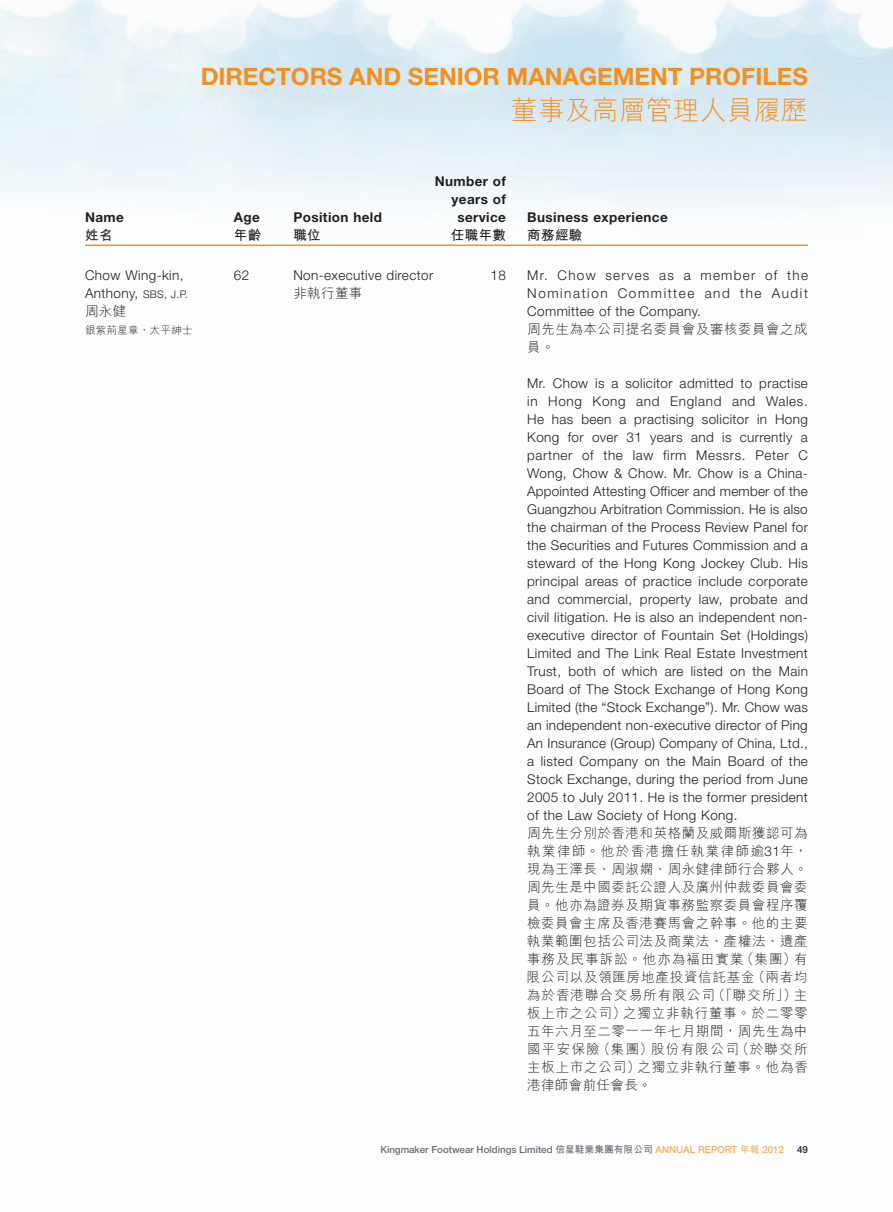
<style>
.page{position:relative;width:893px;height:1212px;background:#fff}
.page>*{position:absolute;margin:0;border:0;box-sizing:border-box;transform-origin:0 0}
.t1{font:300 27px "M Hei HK";color:#f4901d}
.t2{font:700 24px "Helvetica Neue LT Std";color:#f4901d}
.t3{font:300 13.5px/18px "Helvetica Neue LT Std";letter-spacing:.03em;color:#231f20;text-align:justify}
.t4{font:300 13.5px/18px "M Hei HK";letter-spacing:.04em;color:#231f20}
.t5{font:700 13.5px/18px "Helvetica Neue LT Std";letter-spacing:.03em;color:#231f20;text-align:right}
.t6{font:700 13.5px "M Hei HK";letter-spacing:.03em;color:#231f20}
.t7{font:300 10.5px "M Hei HK";letter-spacing:.03em;color:#231f20}
.t8{font:500 9.75px "Helvetica Neue LT Std";color:#6c6d70}
.t9{font:500 9.75px "Helvetica Neue LT Std";color:#231f20}
.s1{font-size:10.5px}
.s2{font-family:"Helvetica Neue LT Std"}
.s3{font-family:"M Hei HK";font-weight:700}
.s4{color:#f8ae5e}
.s5{font-family:"M Hei HK";font-weight:700;color:#f8ae5e}
</style>
<div class="page">
<hr style="left:85px;top:244px;width:145px;height:2px;background:#f4901d">
<hr style="left:230px;top:244px;width:63px;height:2px;background:#f4901d">
<hr style="left:293px;top:244px;width:141px;height:2px;background:#f4901d">
<hr style="left:434px;top:244px;width:93px;height:2px;background:#f4901d">
<hr style="left:527px;top:244px;width:281px;height:2px;background:#f4901d">
<h2 class="t2" style="left:201px;top:62px;width:609px">DIRECTORS AND SENIOR MANAGEMENT PROFILES</h2>
<h1 class="t1" style="left:511px;top:91px;width:298px">董事及高層管理人員履歷</h1>
<p class="t5" style="left:85px;top:208px;width:40px">Name</p>
<p class="t6" style="left:85px;top:225px;width:29px">姓名</p>
<p class="t3" style="left:85px;top:266px;width:104px">Chow Wing-kin,<br>Anthony, <span class="s1">SBS, J.P.</span></p>
<p class="t4" style="left:85px;top:301px;width:43px">周永健</p>
<p class="t7" style="left:85px;top:322px;width:109px">銀紫荊星章，太平紳士</p>
<p class="t5" style="left:234px;top:208px;width:28px">Age</p>
<p class="t6" style="left:234px;top:225px;width:29px">年齡</p>
<p class="t5" style="left:293px;top:208px;width:90px">Position held</p>
<p class="t6" style="left:293px;top:225px;width:29px">職位</p>
<p class="t5" style="left:435px;top:172px;width:73px">Number of years of service</p>
<p class="t6" style="left:451px;top:225px;width:57px">任職年數</p>
<p class="t5" style="left:527px;top:208px;width:142px">Business experience</p>
<p class="t6" style="left:527px;top:225px;width:57px">商務經驗</p>
<p class="t3" style="left:234px;top:266px;width:17px">62</p>
<p class="t3" style="left:293px;top:266px;width:141px">Non-executive director</p>
<p class="t4" style="left:293px;top:283px;width:71px">非執行董事</p>
<p class="t3" style="left:491px;top:266px;width:17px">18</p>
<p class="t3" style="left:527px;top:266px;width:282px">Mr. Chow serves as a member of the Nomination Committee and the Audit Committee of the Company.</p>
<p class="t4" style="left:527px;top:319px;width:282px">周先生為本公司提名委員會及審核委員會之成員。</p>
<p class="t3" style="left:527px;top:374px;width:282px">Mr. Chow is a solicitor admitted to practise in Hong Kong and England and Wales.<br>He has been a practising solicitor in Hong Kong for over 31 years and is currently a partner of the law firm Messrs. Peter C Wong, Chow &amp; Chow. Mr. Chow is a China-Appointed Attesting Officer and member of the Guangzhou Arbitration Commission. He is also the chairman of the Process Review Panel for the Securities and Futures Commission and a steward of the Hong Kong Jockey Club. His principal areas of practice include corporate and commercial, property law, probate and civil litigation. He is also an independent non&shy;executive director of Fountain Set (Holdings)<br>Limited and The Link Real Estate Investment Trust, both of which are listed on the Main Board of The Stock Exchange of Hong Kong Limited (the “Stock Exchange”). Mr. Chow was an independent non-executive director of Ping An Insurance (Group) Company of China, Ltd., a listed Company on the Main Board of the Stock Exchange, during the period from June 2005 to July 2011. He is the former president of the Law Society of Hong Kong.</p>
<p class="t4" style="left:527px;top:823px;width:282px;text-align:justify">周先生分別於香港和英格蘭及威爾斯獲認可為執業律師。他於香港擔任執業律師逾<span class="s2">31</span>年，現為王澤長、周淑嫻、周永健律師行合夥人。周先生是中國委託公證人及廣州仲裁委員會委員。他亦為證券及期貨事務監察委員會程序覆檢委員會主席及香港賽馬會之幹事。他的主要執業範圍包括公司法及商業法、產權法、遺產事務及民事訴訟。他亦為褔田實業（集團）有限公司以及領匯房地產投資信託基金（兩者均為於香港聯合交易所有限公司（「聯交所」）主板上市之公司）之獨立非執行董事。於二零零五年六月至二零一一年七月期間，周先生為中國平安保險（集團）股份有限公司（於聯交所主板上市之公司）之獨立非執行董事。他為香港律師會前任會長。</p>
<p class="t8" style="left:380px;top:1144px;width:405px">Kingmaker Footwear Holdings Limited <span class="s3">信星鞋業集團有限公司</span> <span class="s4">ANNUAL REPORT</span> <span class="s5">年報</span> <span class="s4">2012</span></p>
<p class="t9" style="left:797px;top:1144px;width:12px">49</p>
</div>
